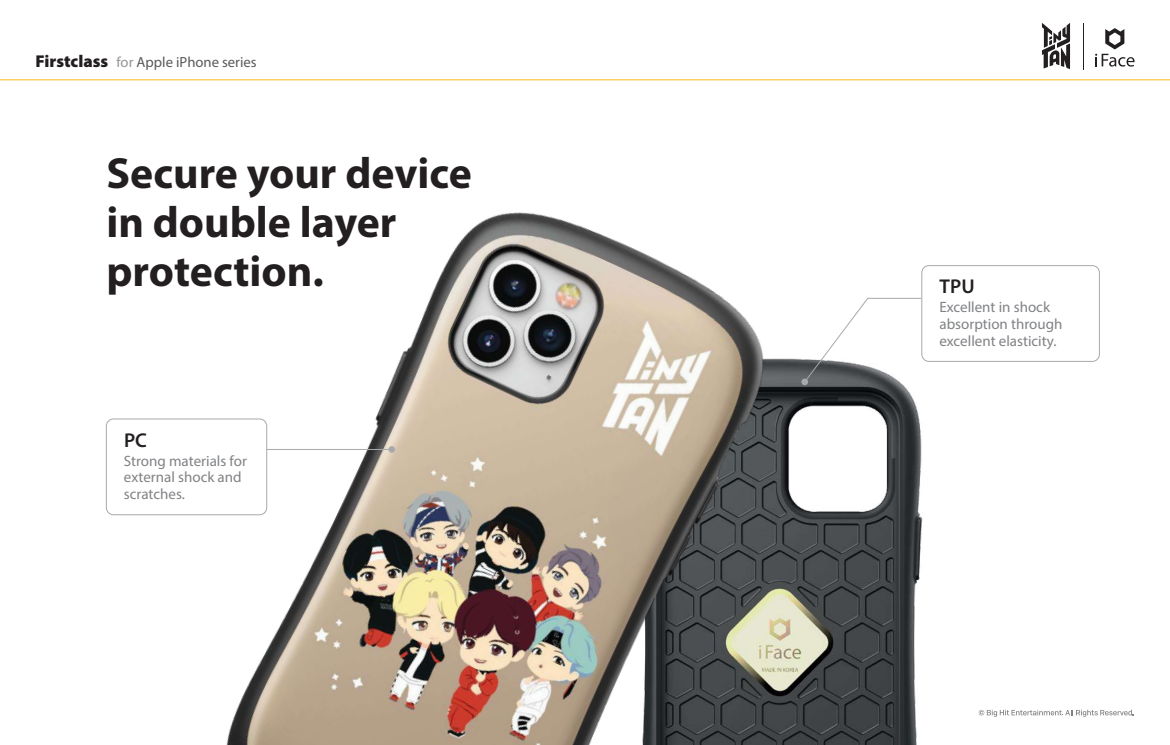
<style>
.page{position:relative;width:1170px;height:745px;background:#fff}
.page>*{position:absolute;margin:0;border:0;box-sizing:border-box;transform-origin:0 0}
.t1{font:700 43.75px/48.8px "Myriad Pro";color:#231f20}
.t2{font:600 20px "Myriad Pro";color:#231f20}
.t3{font:15px/16.9px "Myriad Pro";color:#808285}
.t4{font:14.62px "Myriad Pro";color:#58595b}
.s1{font-weight:900;font-size:17.12px;color:#231f20}
.s2{color:#939598}
</style>
<div class="page">
<img style="left:105px;top:212px;width:838px;height:532px">
<div style="left:106px;top:418px;width:161px;height:97px;border:1px solid #a7a9ac;border-radius:7px"></div>
<hr style="left:267px;top:448px;width:125px;height:1px;background:#a7a9ac">
<div style="left:388px;top:446px;width:7px;height:6px;background:#a7a9ac;border-radius:50%"></div>
<div style="left:921px;top:265px;width:178px;height:96px;border:1px solid #a7a9ac;border-radius:7px"></div>
<svg style="left:801px;top:297px;width:121px;height:88px"></svg>
<hr style="left:0;top:79px;width:1169px;height:1px;background:#fdb714">
<svg style="left:978px;top:709px;width:155px;height:7px"></svg>
<svg style="left:1041px;top:23px;width:28px;height:46px"></svg>
<svg style="left:1095px;top:28px;width:39px;height:39px"></svg>
<hr style="left:1083px;top:23px;width:1px;height:46px;background:#231f20">
<p class="t4" style="left:35px;top:53px;width:223px"><span class="s1">Firstclass</span> <span class="s2">for</span> Apple iPhone series</p>
<h1 class="t1" style="left:106px;top:148px;width:367px">Secure your device in double layer protection.</h1>
<h2 class="t2" style="left:124px;top:427px;width:24px">PC</h2>
<p class="t3" style="left:124px;top:451px;width:124px">Strong materials for external shock and scratches.</p>
<h2 class="t2" style="left:939px;top:274px;width:36px">TPU</h2>
<p class="t3" style="left:939px;top:298px;width:124px">Excellent in shock absorption through excellent elasticity.</p>
</div>
